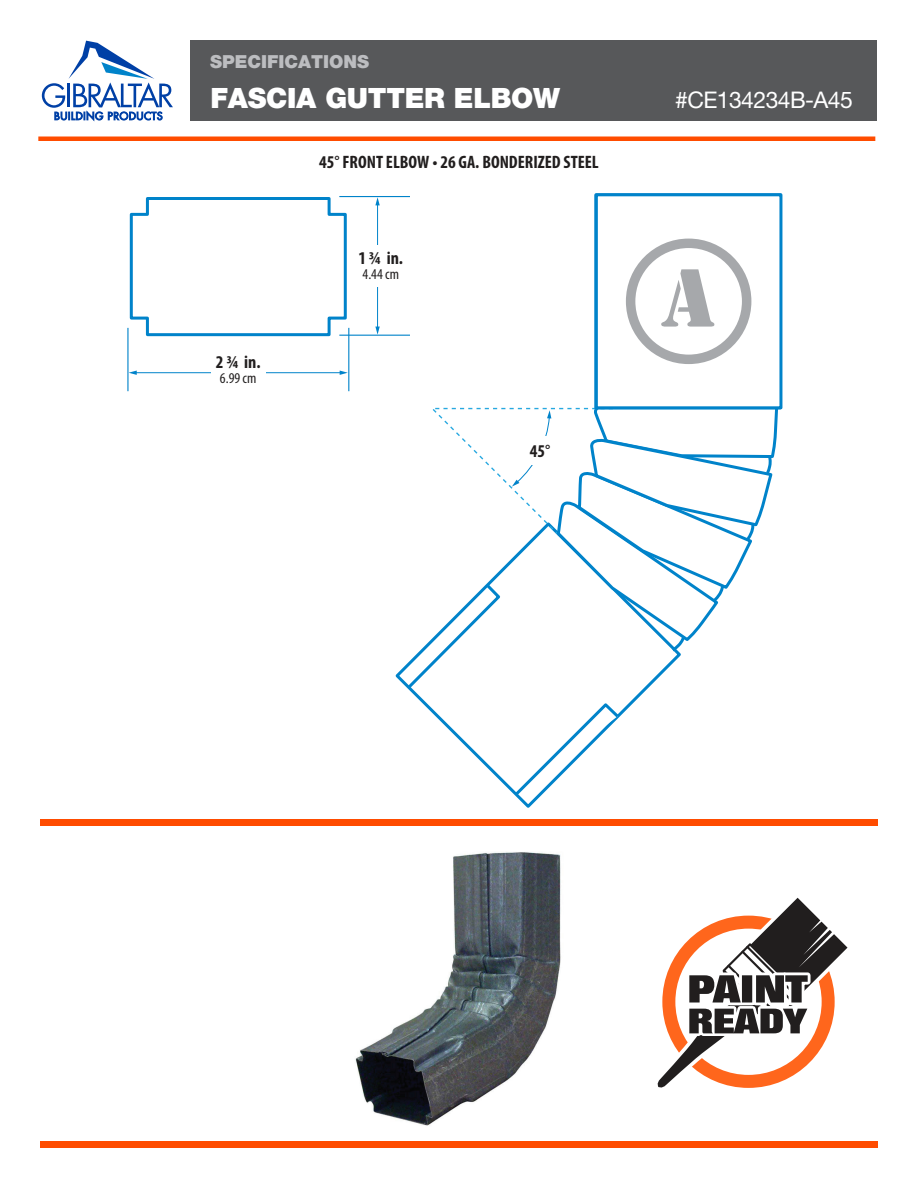
<style>
.page{position:relative;width:918px;height:1188px;background:#fff}
.page>*{position:absolute;margin:0;border:0;box-sizing:border-box;transform-origin:0 0}
.t1{font:76.5px "Stencil";color:#a6a8ab}
.t2{font:900 28.05px "Helvetica Neue";letter-spacing:-.01em;color:#fff}
.t3{font:22.95px "Helvetica Neue";letter-spacing:-.025em;color:#fff}
.t4{font:700 condensed 18px "Myriad Pro";color:#211e1e}
.t5{font:900 18px "Helvetica Neue";color:#bcbdc0}
.t6{font:condensed 15px "Myriad Pro";color:#211e1e}
</style>
<div class="page">
<div style="left:190px;top:40px;width:687px;height:81px;background:#57585a"></div>
<svg style="left:42px;top:41px;width:131px;height:80px"></svg>
<div style="left:38px;top:136px;width:837px;height:5px;background:#ff4c00"></div>
<div style="left:40px;top:1141px;width:837px;height:6px;background:#ff4c00"></div>
<div style="left:40px;top:820px;width:837px;height:6px;background:#ff4c00"></div>
<svg style="left:128px;top:197px;width:220px;height:140px"></svg>
<hr style="left:339px;top:196px;width:71px;height:1px;background:#0083ca">
<hr style="left:339px;top:335px;width:71px;height:1px;background:#0083ca">
<hr style="left:348px;top:328px;width:1px;height:63px;background:#0083ca">
<hr style="left:127px;top:328px;width:2px;height:63px;background:#0083ca">
<hr style="left:377px;top:204px;width:1px;height:124px;background:#0083ca">
<svg style="left:375px;top:197px;width:5px;height:8px"></svg>
<svg style="left:375px;top:327px;width:5px;height:8px"></svg>
<div style="left:361px;top:245px;width:37px;height:42px;background:#fff"></div>
<hr style="left:135px;top:372px;width:206px;height:1px;background:#0083ca">
<svg style="left:129px;top:371px;width:8px;height:4px"></svg>
<svg style="left:340px;top:371px;width:8px;height:4px"></svg>
<div style="left:211px;top:352px;width:54px;height:37px;background:#fff"></div>
<svg style="left:657px;top:898px;width:191px;height:190px"></svg>
<img style="left:355px;top:852px;width:206px;height:274px">
<svg style="left:395px;top:667px;width:249px;height:141px"></svg>
<svg style="left:512px;top:701px;width:110px;height:98px"></svg>
<div style="left:595px;top:193px;width:187px;height:216px;background:#fff;border:3px solid #0083ca"></div>
<svg style="left:404px;top:402px;width:376px;height:290px"></svg>
<div style="left:626px;top:239px;width:125px;height:125px;border:9px solid #a6a8ab;border-radius:50%"></div>
<p class="t5" style="left:210px;top:51px;width:161px">SPECIFICATIONS</p>
<h2 class="t2" style="left:210px;top:81px;width:351px">FASCIA GUTTER ELBOW</h2>
<p class="t4" style="left:319px;top:151px;width:281px">45° FRONT ELBOW • 26 GA. BONDERIZED STEEL</p>
<p class="t4" style="left:216px;top:351px;width:46px">2 ¾ in.</p>
<p class="t6" style="left:220px;top:369px;width:38px">6.99 cm</p>
<p class="t4" style="left:358px;top:247px;width:46px">1 ¾ in.</p>
<p class="t6" style="left:363px;top:265px;width:38px">4.44 cm</p>
<p class="t4" style="left:530px;top:440px;width:22px">45°</p>
<p class="t3" style="left:675px;top:86px;width:179px">#CE134234B-A45</p>
<h1 class="t1" style="left:662px;top:249px;width:55px">A</h1>
</div>
